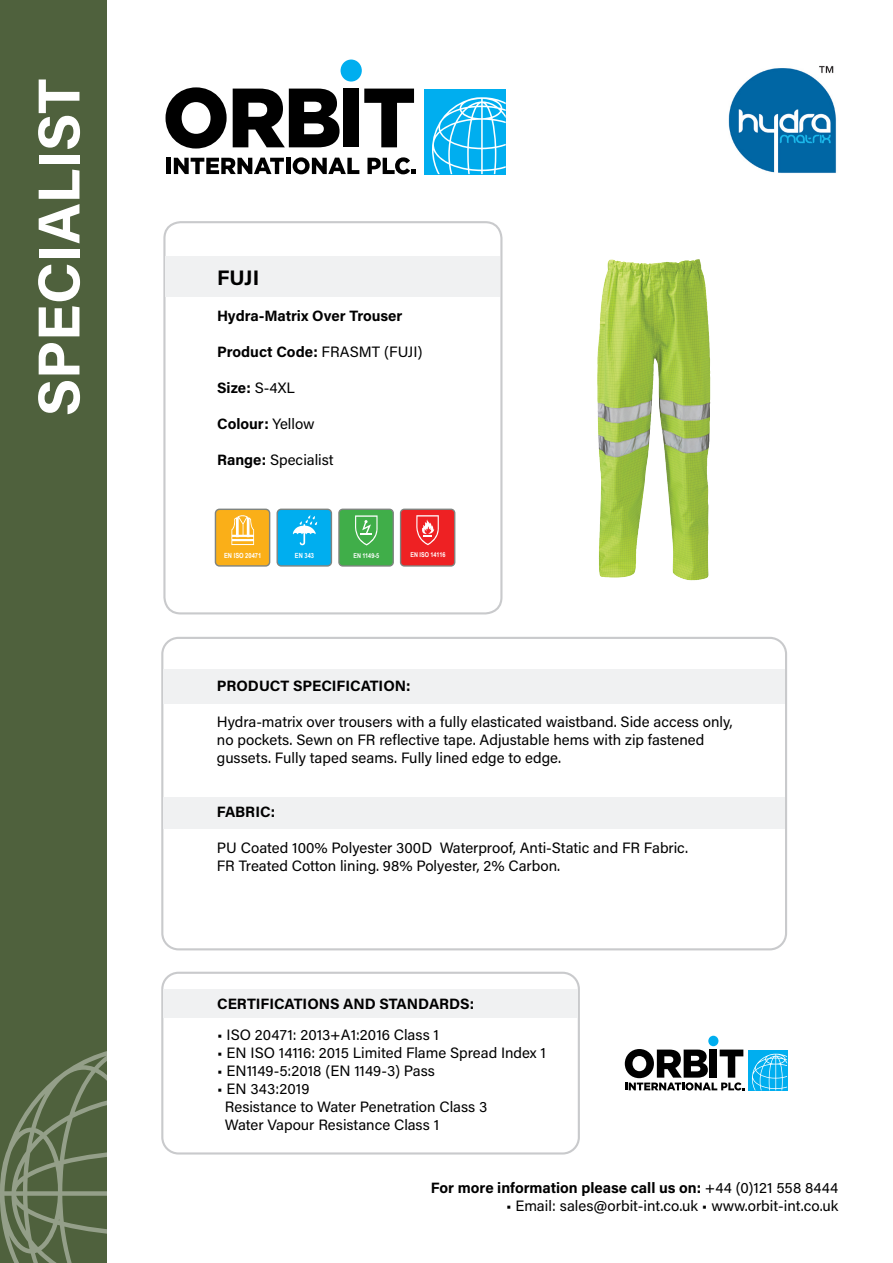
<style>
.page{position:relative;width:893px;height:1263px;background:#fff}
.page>*{position:absolute;margin:0;border:0;box-sizing:border-box;transform-origin:0 0}
.t1{font:700 59.25px "Acumin Pro";letter-spacing:-.005em;color:#fff}
.t2{font:700 21px "Acumin Pro";color:#000}
.t3{font:15px/18px "Acumin Pro";color:#000}
.t4{font:700 15px "Acumin Pro";color:#000}
.t5{font:700 7.05px "Arial Narrow";color:#fff}
.t6{font:700 6.75px "Arial Narrow";color:#fff}
.s1{font-weight:400}
.s2{font-weight:700}
</style>
<div class="page">
<div style="left:161px;top:972px;width:419px;height:182px;border:2px solid #c9cacc;border-radius:16px"></div>
<div style="left:163px;top:221px;width:339px;height:393px;border:2px solid #c9cacc;border-radius:16px"></div>
<img style="left:597px;top:259px;width:98px;height:319px">
<div style="left:424px;top:89px;width:82px;height:85px;background:#00aeef"></div>
<svg style="left:166px;top:87px;width:61px;height:62px"></svg>
<svg style="left:233px;top:89px;width:107px;height:58px"></svg>
<div style="left:343px;top:89px;width:16px;height:58px;background:#000"></div>
<svg style="left:364px;top:89px;width:50px;height:58px"></svg>
<div style="left:341px;top:60px;width:21px;height:22px;background:#00aeef;border-radius:50%"></div>
<hr style="left:167px;top:158px;width:4px;height:16px;background:#000">
<svg style="left:174px;top:158px;width:110px;height:16px"></svg>
<hr style="left:286px;top:158px;width:4px;height:16px;background:#000">
<svg style="left:293px;top:157px;width:66px;height:17px"></svg>
<svg style="left:367px;top:157px;width:49px;height:17px"></svg>
<svg style="left:432px;top:97px;width:74px;height:77px"></svg>
<div style="left:161px;top:637px;width:626px;height:313px;border:2px solid #c9cacc;border-radius:16px"></div>
<div style="left:166px;top:256px;width:334px;height:41px;background:#f0f1f2"></div>
<div style="left:163px;top:669px;width:622px;height:35px;background:#f0f1f2"></div>
<div style="left:163px;top:990px;width:415px;height:28px;background:#f0f1f2"></div>
<div style="left:163px;top:797px;width:622px;height:32px;background:#f0f1f2"></div>
<div style="left:0;top:0;width:107px;height:1263px;background:#4f613d"></div>
<svg style="left:0;top:1051px;width:107px;height:212px"></svg>
<img style="left:728px;top:66px;width:109px;height:107px">
<div style="left:401px;top:509px;width:54px;height:57px;background:#ee2123;border-radius:4px"></div>
<div style="left:400px;top:509px;width:55px;height:58px;border:1px solid #7f8480;border-radius:4px"></div>
<svg style="left:416px;top:515px;width:23px;height:30px"></svg>
<div style="left:215px;top:509px;width:55px;height:57px;background:#faaf18;border-radius:4px"></div>
<div style="left:215px;top:509px;width:55px;height:58px;border:1px solid #7f8480;border-radius:4px"></div>
<svg style="left:231px;top:515px;width:23px;height:30px"></svg>
<div style="left:277px;top:509px;width:54px;height:57px;background:#00aeef;border-radius:4px"></div>
<div style="left:276px;top:509px;width:56px;height:58px;border:1px solid #7f8480;border-radius:4px"></div>
<svg style="left:293px;top:515px;width:24px;height:30px"></svg>
<div style="left:339px;top:509px;width:54px;height:57px;background:#40ae49;border-radius:4px"></div>
<div style="left:338px;top:509px;width:56px;height:58px;border:1px solid #7f8480;border-radius:4px"></div>
<svg style="left:355px;top:515px;width:23px;height:30px"></svg>
<div style="left:748px;top:1050px;width:39px;height:40px;background:#00aeef"></div>
<div style="left:708px;top:1036px;width:10px;height:10px;background:#00aeef;border-radius:50%"></div>
<svg style="left:625px;top:1049px;width:119px;height:41px"></svg>
<svg style="left:752px;top:1054px;width:35px;height:36px"></svg>
<p class="t1" style="left:17px;top:416px;width:339px;rotate:-90deg">SPECIALIST</p>
<p class="t2" style="left:217px;top:263px;width:44px">FUJI</p>
<p class="t4" style="left:217px;top:306px;width:187px">Hydra-Matrix Over Trouser</p>
<p class="t4" style="left:217px;top:342px;width:207px">Product Code: <span class="s1">FRASMT (FUJI)</span></p>
<p class="t4" style="left:217px;top:378px;width:79px">Size: <span class="s1">S-4XL</span></p>
<p class="t4" style="left:217px;top:414px;width:99px">Colour: <span class="s1">Yellow</span></p>
<p class="t3" style="left:217px;top:451px;width:118px"><span class="s2">Range:</span> Specialist</p>
<p class="t5" style="left:224px;top:550px;width:39px">EN ISO 20471</p>
<p class="t5" style="left:295px;top:550px;width:21px">EN 343</p>
<p class="t6" style="left:353px;top:550px;width:27px">EN 1149-5</p>
<p class="t6" style="left:410px;top:550px;width:37px">EN ISO 14116</p>
<p class="t4" style="left:217px;top:676px;width:195px">PRODUCT SPECIFICATION:</p>
<p class="t3" style="left:217px;top:712px;width:517px">Hydra-matrix over trousers with a fully elasticated waistband. Side access only, no pockets. Sewn on FR reflective tape. Adjustable hems with zip fastened gussets. Fully taped seams. Fully lined edge to edge.</p>
<p class="t4" style="left:217px;top:802px;width:60px">FABRIC:</p>
<p class="t3" style="left:217px;top:838px;width:473px">PU Coated 100% Polyester 300D Waterproof, Anti-Static and FR Fabric.</p>
<p class="t3" style="left:217px;top:856px;width:345px">FR Treated Cotton lining. 98% Polyester, 2% Carbon.</p>
<p class="t4" style="left:217px;top:993px;width:259px">CERTIFICATIONS AND STANDARDS:</p>
<p class="t3" style="left:217px;top:1025px;width:223px">• ISO 20471: 2013+A1:2016 Class 1</p>
<p class="t3" style="left:217px;top:1043px;width:330px">• EN ISO 14116: 2015 Limited Flame Spread Index 1</p>
<p class="t3" style="left:217px;top:1061px;width:219px">• EN1149-5:2018 (EN 1149-3) Pass</p>
<p class="t3" style="left:217px;top:1079px;width:94px">• EN 343:2019</p>
<p class="t3" style="left:225px;top:1097px;width:264px">Resistance to Water Penetration Class 3</p>
<p class="t3" style="left:225px;top:1115px;width:216px">Water Vapour Resistance Class 1</p>
<p class="t4" style="left:431px;top:1177px;width:409px">For more information please call us on: <span class="s1">+44 (0)121 558 8444</span></p>
<p class="t3" style="left:506px;top:1196px;width:334px">• Email: sales@orbit-int.co.uk • www.orbit-int.co.uk</p>
</div>
